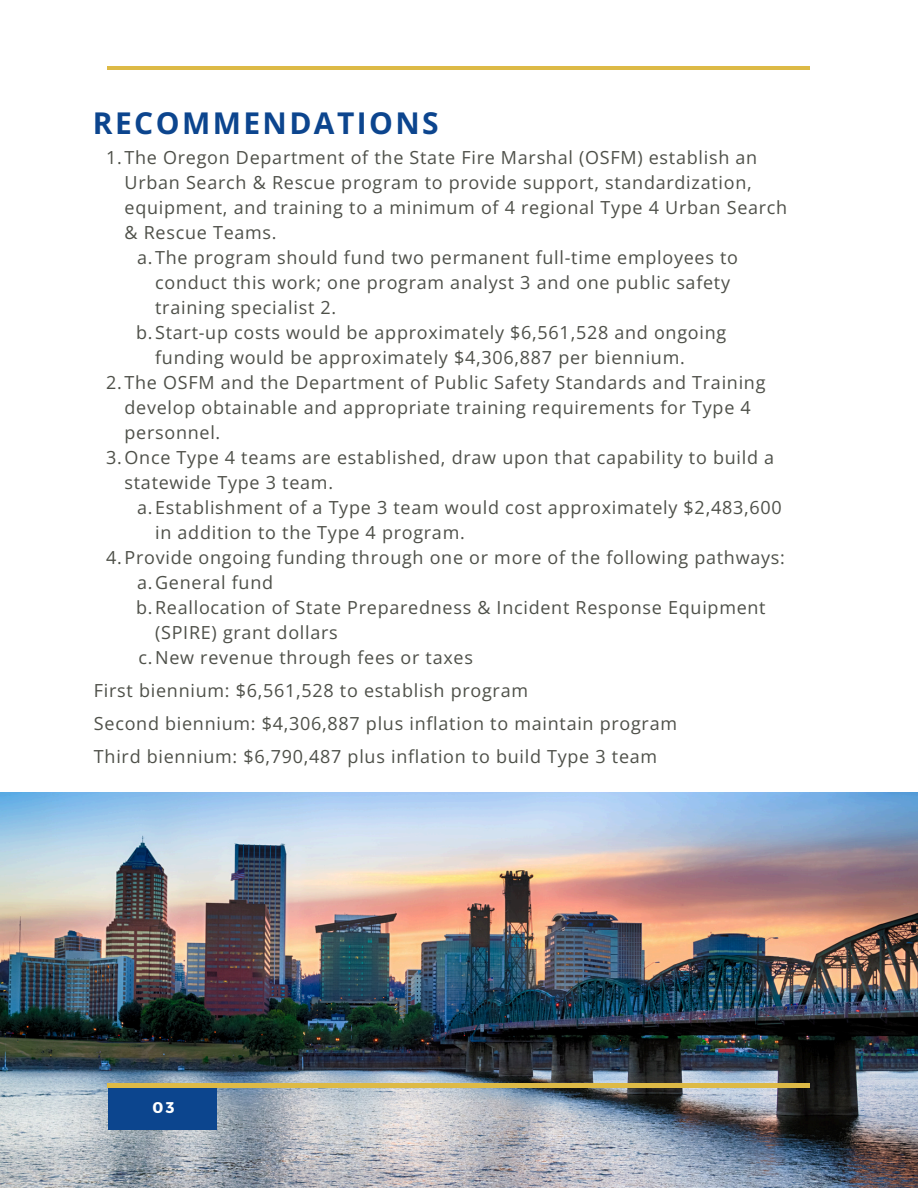
<style>
.page{position:relative;width:918px;height:1188px;background:#fff}
.page>*{position:absolute;margin:0;border:0;box-sizing:border-box;transform-origin:0 0}
.t1{font:700 30px "Open Sans";letter-spacing:.08em;color:#0c458e}
.t2{font:18px/25px "Open Sans";letter-spacing:.04em;color:#4e5049}
.t3{font:700 15.6px "Montserrat";color:#fff}
</style>
<div class="page">
<hr style="left:107px;top:67px;width:703px;height:3px;background:#ddba46">
<img style="left:0;top:792px;width:918px;height:396px">
<div style="left:109px;top:1085px;width:108px;height:44px;background:#0c458e"></div>
<hr style="left:107px;top:1084px;width:703px;height:3px;background:#ddba46">
<p class="t1" style="left:93px;top:102px;width:347px">RECOMMENDATIONS</p>
<h1 class="t2" style="left:125px;top:144px;width:664px;text-indent:-18px">1.The Oregon Department of the State Fire Marshal (OSFM) establish an Urban Search &amp; Rescue program to provide support, standardization, equipment, and training to a minimum of 4 regional Type 4 Urban Search &amp; Rescue Teams.</h1>
<p class="t2" style="left:155px;top:244px;width:584px;text-indent:-18px">a.The program should fund two permanent full-time employees to conduct this work; one program analyst 3 and one public safety training specialist 2.</p>
<p class="t2" style="left:155px;top:319px;width:573px;text-indent:-19px">b.Start-up costs would be approximately $6,561,528 and ongoing funding would be approximately $4,306,887 per biennium.</p>
<p class="t2" style="left:125px;top:369px;width:642px;text-indent:-18px">2.The OSFM and the Department of Public Safety Standards and Training develop obtainable and appropriate training requirements for Type 4 personnel.</p>
<p class="t2" style="left:125px;top:444px;width:651px;text-indent:-18px">3.Once Type 4 teams are established, draw upon that capability to build a statewide Type 3 team.</p>
<p class="t2" style="left:155px;top:494px;width:628px;text-indent:-18px">a.Establishment of a Type 3 team would cost approximately $2,483,600 in addition to the Type 4 program.</p>
<p class="t2" style="left:106px;top:544px;width:680px">4.Provide ongoing funding through one or more of the following pathways:</p>
<p class="t2" style="left:137px;top:569px;width:137px">a.General fund</p>
<p class="t2" style="left:155px;top:594px;width:612px;text-indent:-19px">b.Reallocation of State Preparedness &amp; Incident Response Equipment (SPIRE) grant dollars</p>
<p class="t2" style="left:139px;top:644px;width:336px">c.New revenue through fees or taxes</p>
<p class="t2" style="left:94px;top:677px;width:436px">First biennium: $6,561,528 to establish program</p>
<p class="t2" style="left:94px;top:710px;width:585px">Second biennium: $4,306,887 plus inflation to maintain program</p>
<p class="t2" style="left:94px;top:743px;width:565px">Third biennium: $6,790,487 plus inflation to build Type 3 team</p>
<p class="t3" style="left:153px;top:1097px;width:23px">03</p>
</div>
